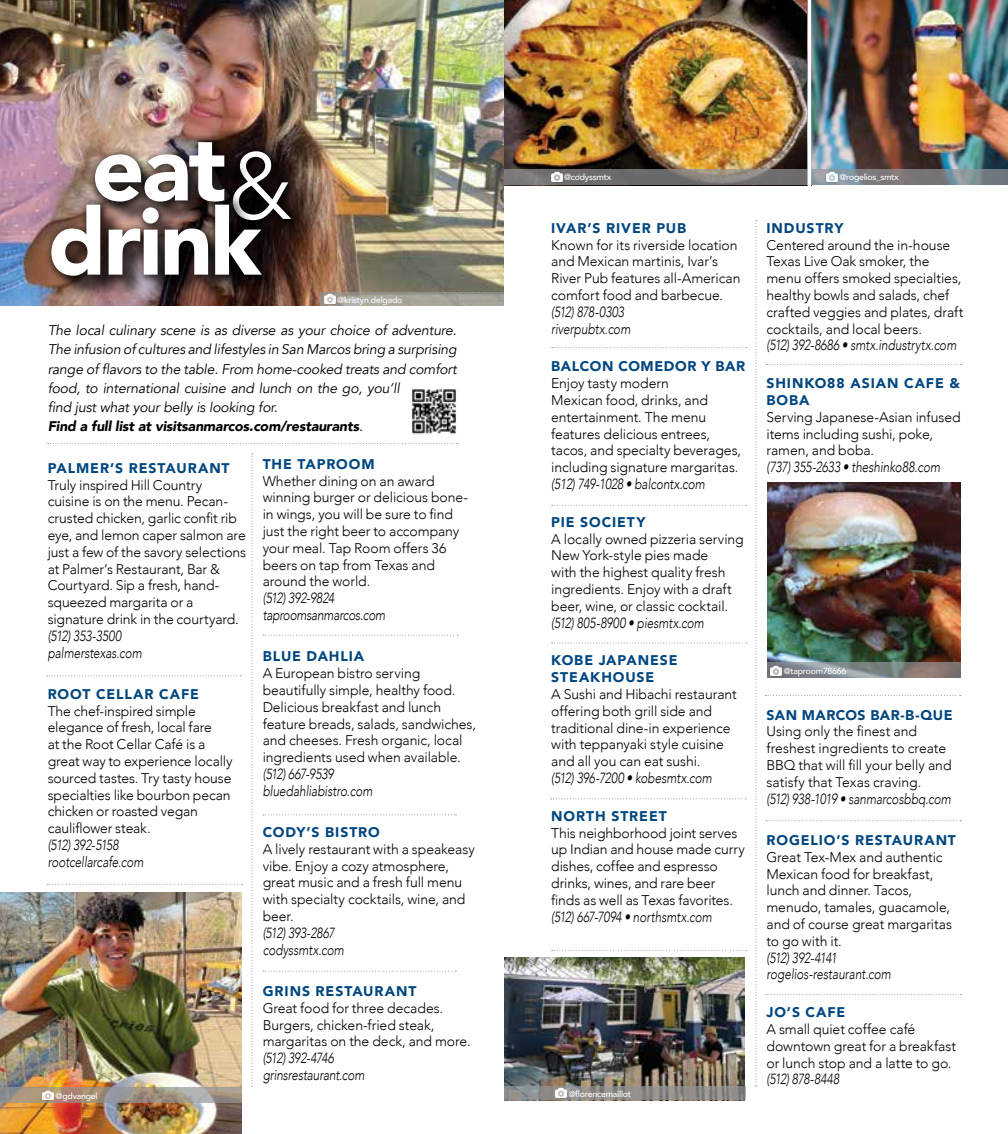
<style>
.page{position:relative;width:1008px;height:1134px;background:#fff}
.page>*{position:absolute;margin:0;border:0;box-sizing:border-box;transform-origin:0 0}
.t1{font:900 92.58px/74.2px "Avenir";letter-spacing:-.03em;color:#fff;text-align:center}
.t2{font:italic 300 14.7px/16.8px "Avenir";letter-spacing:-.005em;color:#000;scale:.81 1}
.t3{font:italic 300 14.7px "Avenir";letter-spacing:-.03em;color:#000;scale:.81 1}
.t4{font:300 14px/16.8px "Avenir";letter-spacing:-.005em;color:#000}
.t5{font:italic 14px/19.2px "Avenir";letter-spacing:-.01em;color:#000}
.t6{font:900 14px/16.8px "Avenir";letter-spacing:.065em;color:#00467f}
.t7{font:900 14px "Avenir";letter-spacing:.03em;color:#00467f}
.t8{font:900 14px "Avenir";letter-spacing:.045em;color:#00467f}
.t9{font:500 8.75px "Avenir";letter-spacing:-.025em;color:#fff}
.s1{font-weight:300}
.s2{font-weight:900}
</style>
<div class="page">
<img style="left:504px;top:0;width:304px;height:169px">
<img style="left:767px;top:482px;width:194px;height:196px">
<img style="left:811px;top:0;width:197px;height:169px">
<img style="left:0;top:0;width:504px;height:306px">
<svg style="left:504px;top:169px;width:504px;height:16px;background:#7a7b7c"></svg>
<svg style="left:827px;top:171px;width:10px;height:11px"></svg>
<svg style="left:551px;top:171px;width:11px;height:11px"></svg>
<hr style="left:808px;top:0;width:3px;height:188px;background:#fff">
<img style="left:0;top:892px;width:241px;height:242px">
<svg style="left:767px;top:662px;width:193px;height:16px;background:#858687"></svg>
<svg style="left:0;top:1087px;width:241px;height:16px;background:#a29487"></svg>
<svg style="left:48px;top:443px;width:410px;height:1px"></svg>
<svg style="left:263px;top:814px;width:193px;height:1px"></svg>
<svg style="left:263px;top:971px;width:193px;height:1px"></svg>
<svg style="left:251px;top:453px;width:2px;height:634px"></svg>
<svg style="left:756px;top:220px;width:1px;height:867px"></svg>
<svg style="left:46px;top:675px;width:196px;height:1px"></svg>
<svg style="left:263px;top:635px;width:195px;height:1px"></svg>
<svg style="left:552px;top:505px;width:195px;height:1px"></svg>
<svg style="left:552px;top:643px;width:195px;height:1px"></svg>
<svg style="left:551px;top:798px;width:195px;height:1px"></svg>
<svg style="left:552px;top:347px;width:195px;height:1px"></svg>
<svg style="left:47px;top:884px;width:196px;height:1px"></svg>
<svg style="left:767px;top:364px;width:195px;height:1px"></svg>
<svg style="left:765px;top:695px;width:196px;height:1px"></svg>
<svg style="left:766px;top:820px;width:195px;height:1px"></svg>
<svg style="left:766px;top:994px;width:195px;height:1px"></svg>
<svg style="left:552px;top:950px;width:195px;height:1px"></svg>
<svg style="left:771px;top:665px;width:11px;height:11px"></svg>
<svg style="left:43px;top:1090px;width:11px;height:11px"></svg>
<div style="left:44px;top:135px;width:258px;height:153px;background:#000;opacity:.75"></div>
<div style="left:236px;top:155px;width:78px;height:90px;background:#000;opacity:.75"></div>
<div style="left:98px;top:145px;width:151px;height:82px;background:#000;opacity:.75"></div>
<div style="left:55px;top:207px;width:230px;height:94px;background:#000;opacity:.75"></div>
<img style="left:504px;top:958px;width:241px;height:129px">
<svg style="left:320px;top:292px;width:184px;height:14px;background:#a3a096"></svg>
<svg style="left:324px;top:293px;width:11px;height:11px"></svg>
<svg style="left:504px;top:1087px;width:242px;height:13px;background:#8e8c8a"></svg>
<svg style="left:556px;top:1088px;width:10px;height:10px"></svg>
<img style="left:412px;top:389px;width:44px;height:46px">
<h1 class="t1" style="left:48px;top:129px;width:246px">eat<span class="s1">&amp; </span>drink</h1>
<p class="t9" style="left:337px;top:292px;width:67px">@kristyn.delgado</p>
<p class="t5" style="left:48px;top:321px;width:411px">The local culinary scene is as diverse as your choice of adventure.<br>The infusion of cultures and lifestyles in San Marcos bring a surprising range of flavors to the table. From home-cooked treats and comfort food, to international cuisine and lunch on the go, you’ll<br>find just what your belly is looking for.<br><span class="s2">Find a full list at visitsanmarcos.com/restaurants</span>.</p>
<p class="t6" style="left:48px;top:459px;width:183px">PALMER’S RESTAURANT</p>
<p class="t4" style="left:48px;top:476px;width:200px">Truly inspired Hill Country cuisine is on the menu. Pecan&shy;crusted chicken, garlic confit rib eye, and lemon caper salmon are just a few of the savory selections at Palmer’s Restaurant, Bar &amp;<br>Courtyard. Sip a fresh, hand&shy;squeezed margarita or a signature drink in the courtyard.</p>
<p class="t2" style="left:48px;top:627px;width:118px">(512) 353-3500 palmerstexas.com</p>
<p class="t6" style="left:48px;top:685px;width:153px">ROOT CELLAR CAFE</p>
<p class="t4" style="left:48px;top:702px;width:186px">The chef-inspired simple elegance of fresh, local fare<br>at the Root Cellar Café is a great way to experience locally sourced tastes. Try tasty house specialties like bourbon pecan chicken or roasted vegan cauliflower steak.</p>
<p class="t2" style="left:48px;top:837px;width:120px">(512) 392-5158 rootcellarcafe.com</p>
<p class="t6" style="left:263px;top:455px;width:113px">THE TAPROOM</p>
<p class="t4" style="left:263px;top:472px;width:207px">Whether dining on an award winning burger or delicious bone&shy;in wings, you will be sure to find just the right beer to accompany your meal. Tap Room offers 36 beers on tap from Texas and around the world.</p>
<p class="t2" style="left:263px;top:590px;width:153px">(512) 392-9824 taproomsanmarcos.com</p>
<p class="t6" style="left:263px;top:648px;width:103px">BLUE DAHLIA</p>
<p class="t4" style="left:263px;top:665px;width:215px">A European bistro serving beautifully simple, healthy food.<br>Delicious breakfast and lunch feature breads, salads, sandwiches, and cheeses. Fresh organic, local ingredients used when available.</p>
<p class="t2" style="left:263px;top:766px;width:137px">(512) 667-9539 bluedahliabistro.com</p>
<p class="t6" style="left:263px;top:823px;width:119px">CODY’S BISTRO</p>
<p class="t4" style="left:263px;top:841px;width:214px">A lively restaurant with a speakeasy vibe. Enjoy a cozy atmosphere, great music and a fresh full menu with specialty cocktails, wine, and beer.</p>
<p class="t2" style="left:263px;top:924px;width:102px">(512) 393-2867 codyssmtx.com</p>
<p class="t6" style="left:263px;top:982px;width:155px">GRINS RESTAURANT</p>
<p class="t4" style="left:263px;top:1000px;width:209px">Great food for three decades.<br>Burgers, chicken-fried steak, margaritas on the deck, and more.</p>
<p class="t2" style="left:263px;top:1050px;width:127px">(512) 392-4746 grinsrestaurant.com</p>
<p class="t9" style="left:56px;top:1089px;width:44px">@gdvangel</p>
<p class="t9" style="left:564px;top:170px;width:49px">@codyssmtx</p>
<p class="t9" style="left:839px;top:170px;width:61px">@rogelios_smtx</p>
<p class="t6" style="left:551px;top:219px;width:137px">IVAR’S RIVER PUB</p>
<p class="t4" style="left:551px;top:236px;width:191px">Known for its riverside location and Mexican martinis, Ivar’s<br>River Pub features all-American comfort food and barbecue.</p>
<p class="t2" style="left:551px;top:303px;width:99px">(512) 878-0303 riverpubtx.com</p>
<p class="t8" style="left:551px;top:354px;width:196px">BALCON COMEDOR Y BAR</p>
<p class="t4" style="left:551px;top:375px;width:191px">Enjoy tasty modern<br>Mexican food, drinks, and entertainment. The menu features delicious entrees, tacos, and specialty beverages, including signature margaritas.</p>
<p class="t2" style="left:551px;top:476px;width:191px">(512) 749-1028 • balcontx.com</p>
<p class="t6" style="left:551px;top:513px;width:96px">PIE SOCIETY</p>
<p class="t4" style="left:551px;top:530px;width:194px">A locally owned pizzeria serving<br>New York-style pies made<br>with the highest quality fresh ingredients. Enjoy with a draft beer, wine, or classic cocktail.</p>
<p class="t2" style="left:551px;top:614px;width:190px">(512) 805-8900 • piesmtx.com</p>
<p class="t6" style="left:551px;top:652px;width:128px">KOBE JAPANESE<br>STEAKHOUSE</p>
<p class="t4" style="left:551px;top:686px;width:187px">A Sushi and Hibachi restaurant offering both grill side and traditional dine-in experience with teppanyaki style cuisine and all you can eat sushi.</p>
<p class="t2" style="left:551px;top:770px;width:200px">(512) 396-7200 • kobesmtx.com</p>
<p class="t6" style="left:551px;top:807px;width:117px">NORTH STREET</p>
<p class="t4" style="left:551px;top:824px;width:195px">This neighborhood joint serves up Indian and house made curry dishes, coffee and espresso drinks, wines, and rare beer finds as well as Texas favorites.</p>
<p class="t2" style="left:551px;top:908px;width:200px">(512) 667-7094 • northsmtx.com</p>
<p class="t9" style="left:568px;top:1086px;width:64px">@florencemaillot</p>
<p class="t6" style="left:766px;top:219px;width:78px">INDUSTRY</p>
<p class="t4" style="left:766px;top:236px;width:198px">Centered around the in-house<br>Texas Live Oak smoker, the menu offers smoked specialties, healthy bowls and salads, chef crafted veggies and plates, draft cocktails, and local beers.</p>
<p class="t2" style="left:766px;top:337px;width:236px">(512) 392-8686 • smtx.industrytx.com</p>
<p class="t6" style="left:766px;top:375px;width:195px">SHINKO88 ASIAN CAFE &amp;<br>BOBA</p>
<p class="t4" style="left:766px;top:409px;width:196px">Serving Japanese-Asian infused items including sushi, poke, ramen, and boba.</p>
<p class="t2" style="left:766px;top:459px;width:216px">(737) 355-2633 • theshinko88.com</p>
<p class="t9" style="left:784px;top:664px;width:64px">@taproom78666</p>
<p class="t7" style="left:766px;top:703px;width:188px">SAN MARCOS BAR-B-QUE</p>
<p class="t4" style="left:766px;top:723px;width:187px">Using only the finest and freshest ingredients to create<br>BBQ that will fill your belly and satisfy that Texas craving.</p>
<p class="t2" style="left:766px;top:790px;width:229px">(512) 938-1019 • sanmarcosbbq.com</p>
<p class="t6" style="left:766px;top:831px;width:191px">ROGELIO’S RESTAURANT</p>
<p class="t4" style="left:766px;top:848px;width:187px">Great Tex-Mex and authentic<br>Mexican food for breakfast, lunch and dinner. Tacos, menudo, tamales, guacamole, and of course great margaritas to go with it.</p>
<p class="t2" style="left:766px;top:949px;width:155px">(512) 392-4141 rogelios-restaurant.com</p>
<p class="t6" style="left:766px;top:1003px;width:80px">JO’S CAFE</p>
<p class="t4" style="left:766px;top:1021px;width:191px">A small quiet coffee café downtown great for a breakfast or lunch stop and a latte to go.</p>
<p class="t3" style="left:766px;top:1071px;width:92px">(512) 878-8448</p>
</div>
